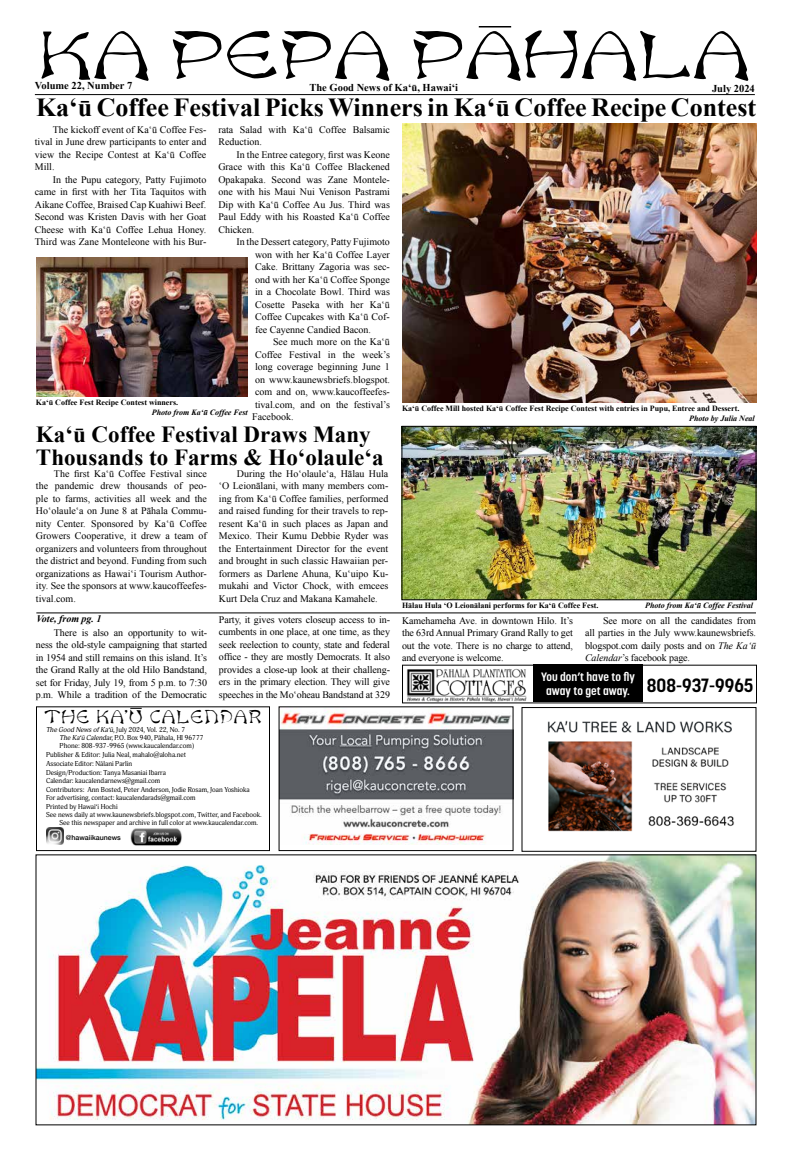
<style>
.page{position:relative;width:792px;height:1152px;background:#fff}
.page>*{position:absolute;margin:0;border:0;box-sizing:border-box;transform-origin:0 0}
.t1{font:68px "Bamboo Normal";color:#000;scale:1.19 1}
.t2{font:700 26px "Times New Roman";color:#000}
.t3{font:700 23px/23px "Times New Roman";color:#000}
.t4{font:19px "Bamboo Normal";letter-spacing:.06em;color:#000}
.t5{font:700 12px/14.4px "Korolev Condensed";color:#fff;scale:1.1 1}
.t6{font:700 10.5px "Times New Roman";color:#000}
.t7{font:10px/12.5px "Times New Roman";color:#000;text-align:justify}
.t8{font:italic 700 10px "Times New Roman";color:#000}
.t9{font:700 8px "Times New Roman";color:#000}
.t10{font:italic 700 8px "Times New Roman";color:#000}
.t11{font:7px/8.8px "Adonis";color:#000}
.t12{font:500 7px "Helvetica Neue";color:#000}
.s1{font-style:italic}
</style>
<div class="page">
<div style="left:36px;top:707px;width:234px;height:144px;border:1px solid #000"></div>
<svg style="left:130px;top:708px;width:12px;height:1px"></svg>
<img style="left:130px;top:828px;width:52px;height:18px">
<img style="left:46px;top:828px;width:17px;height:17px">
<img style="left:281px;top:709px;width:230px;height:135px">
<div style="left:279px;top:707px;width:234px;height:144px;border:1px solid #000"></div>
<hr style="left:35px;top:94px;width:720px;height:1px;background:#000">
<hr style="left:479px;top:26px;width:32px;height:2px;background:#000">
<img style="left:38px;top:857px;width:716px;height:266px">
<img style="left:547px;top:720px;width:187px;height:112px">
<div style="left:522px;top:707px;width:234px;height:144px;border:1px solid #000"></div>
<img style="left:402px;top:124px;width:354px;height:279px">
<img style="left:36px;top:257px;width:211px;height:139px">
<img style="left:404px;top:428px;width:350px;height:170px">
<div style="left:402px;top:426px;width:354px;height:174px;border:1px solid #000"></div>
<hr style="left:36px;top:612px;width:720px;height:1px;background:#000">
<div style="left:533px;top:665px;width:110px;height:37px;background:#000"></div>
<img style="left:407px;top:668px;width:120px;height:33px">
<div style="left:402px;top:665px;width:355px;height:38px;border:1px solid #000"></div>
<h1 class="t1" style="left:38px;top:19px;width:599px">KA PEPA PAHALA</h1>
<p class="t6" style="left:309px;top:81px;width:150px">The Good News of Ka‘ū, Hawai‘i</p>
<p class="t6" style="left:712px;top:81px;width:44px">July 2024</p>
<p class="t7" style="left:35px;top:123px;width:173px;text-indent:18px">The kickoff event of Ka‘ū Coffee Fes&shy;tival in June drew participants to enter and view the Recipe Contest at Ka‘ū Coffee Mill.</p>
<p class="t7" style="left:35px;top:173px;width:173px;text-indent:18px">In the Pupu category, Patty Fujimoto came in first with her Tita Taquitos with Aikane Coffee, Braised Cap Kuahiwi Beef.<br>Second was Kristen Davis with her Goat Cheese with Ka‘ū Coffee Lehua Honey.<br>Third was Zane Monteleone with his Bur-</p>
<p class="t6" style="left:35px;top:78px;width:99px">Volume 22, Number 7</p>
<h2 class="t2" style="left:36px;top:89px;width:722px">Ka‘ū Coffee Festival Picks Winners in Ka‘ū Coffee Recipe Contest</h2>
<p class="t7" style="left:218px;top:123px;width:173px">rata Salad with Ka‘ū Coffee Balsamic<br>Reduction.</p>
<p class="t7" style="left:218px;top:148px;width:173px;text-indent:18px">In the Entree category, first was Keone Grace with this Ka‘ū Coffee Blackened Opakapaka. Second was Zane Montele&shy;one with his Maui Nui Venison Pastrami Dip with Ka‘ū Coffee Au Jus. Third was Paul Eddy with his Roasted Ka‘ū Coffee Chicken.</p>
<p class="t7" style="left:255px;top:236px;width:136px;text-indent:-19px">In the Dessert category, Patty Fujimoto won with her Ka‘ū Coffee Layer Cake. Brittany Zagoria was sec&shy;ond with her Ka‘ū Coffee Sponge in a Chocolate Bowl. Third was Cosette Paseka with her Ka‘ū Coffee Cupcakes with Ka‘ū Cof&shy;fee Cayenne Candied Bacon.</p>
<p class="t7" style="left:252px;top:336px;width:139px;text-indent:21px">See much more on the Ka‘ū Coffee Festival in the week’s long coverage beginning June 1 on www.kaunewsbriefs.blogspot. com and on, www.kaucoffeefes&shy;tival.com, and on the festival’s Facebook.</p>
<p class="t9" style="left:36px;top:397px;width:144px">Ka‘ū Coffee Fest Recipe Contest winners.</p>
<p class="t10" style="left:152px;top:406px;width:97px">Photo from Ka‘ū Coffee Fest</p>
<p class="t9" style="left:402px;top:403px;width:339px">Kaʻū Coffee Mill hosted Kaʻū Coffee Fest Recipe Contest with entries in Pupu, Entree and Dessert.</p>
<p class="t10" style="left:689px;top:413px;width:67px">Photo by Julia Neal</p>
<h3 class="t3" style="left:36px;top:422px;width:349px">Ka‘ū Coffee Festival Draws Many<br>Thousands to Farms &amp; Ho‘olaule‘a</h3>
<p class="t7" style="left:36px;top:467px;width:173px;text-indent:18px">The first Ka‘ū Coffee Festival since the pandemic drew thousands of peo&shy;ple to farms, activities all week and the Ho‘olaule‘a on June 8 at Pāhala Commu&shy;nity Center. Sponsored by Ka‘ū Coffee Growers Cooperative, it drew a team of organizers and volunteers from throughout the district and beyond. Funding from such organizations as Hawai‘i Tourism Author&shy;ity. See the sponsors at www.kaucoffeefes&shy;tival.com.</p>
<p class="t7" style="left:219px;top:467px;width:171px;text-indent:18px">During the Ho‘olaule‘a, Hālau Hula ‘O Leionālani, with many members com&shy;ing from Kaʻū Coffee families, performed and raised funding for their travels to rep&shy;resent Kaʻū in such places as Japan and Mexico. Their Kumu Debbie Ryder was the Entertainment Director for the event and brought in such classic Hawaiian per&shy;formers as Darlene Ahuna, Ku‘uipo Ku&shy;mukahi and Victor Chock, with emcees Kurt Dela Cruz and Makana Kamahele.</p>
<p class="t9" style="left:402px;top:599px;width:198px">Hālau Hula ‘O Leionālani performs for Ka‘ū Coffee Fest.</p>
<p class="t10" style="left:645px;top:599px;width:109px">Photo from Ka‘ū Coffee Festival</p>
<p class="t8" style="left:36px;top:612px;width:67px">Vote, from pg. 1</p>
<p class="t7" style="left:36px;top:626px;width:173px;text-indent:18px">There is also an opportunity to wit&shy;ness the old-style campaigning that started in 1954 and still remains on this island. It’s the Grand Rally at the old Hilo Bandstand, set for Friday, July 19, from 5 p.m. to 7:30 p.m. While a tradition of the Democratic</p>
<p class="t7" style="left:219px;top:613px;width:173px">Party, it gives voters closeup access to in&shy;cumbents in one place, at one time, as they seek reelection to county, state and federal office - they are mostly Democrats. It also provides a close-up look at their challeng&shy;ers in the primary election. They will give speeches in the Mo‘oheau Bandstand at 329</p>
<p class="t7" style="left:402px;top:614px;width:173px">Kamehameha Ave. in downtown Hilo. It’s the 63rd Annual Primary Grand Rally to get out the vote. There is no charge to attend, and everyone is welcome.</p>
<p class="t7" style="left:585px;top:614px;width:173px;text-indent:18px">See more on all the candidates from all parties in the July www.kaunewsbriefs. blogspot.com daily posts and on <span class="s1">The Ka‘ū Calendar</span>’s facebook page.</p>
<p class="t5" style="left:546px;top:669px;width:190px;text-indent:-5px">You don’t have to fly<br>away to get away. <sup>808-937-9965</sup></p>
<h3 class="t4" style="left:44px;top:707px;width:219px">THE KA’U CALENDAR</h3>
<p class="t11" style="left:60px;top:725px;width:145px;text-indent:-14px"><span class="s1">The Good News ofKa‘ū,</span>July 2024, Vol. 22, No. 7<br><span class="s1">The Ka‘ū Calendar,</span>P.O. Box 940, Pāhala, HI 96777</p>
<p class="t11" style="left:46px;top:742px;width:205px;text-indent:14px">Phone: 808-937-9965 (www.kaucalendar.com)<br>Publisher &amp; Editor: Julia Neal, mahalo@aloha.net<br>Associate Editor: Nālani Parlin<br>Design/Production: Tanya Masaniai Ibarra<br>Calendar: kaucalendarnews@gmail.com<br>Contributors: Ann Bosted, Peter Anderson, Jodie Rosam, Joan Yoshioka</p>
<p class="t11" style="left:46px;top:794px;width:151px">For advertising, contact: kaucalendarads@gmail.com</p>
<p class="t11" style="left:46px;top:802px;width:73px">Printed by Hawai‘i Hochi</p>
<p class="t11" style="left:46px;top:810px;width:217px">See news daily at www.kaunewsbriefs.blogspot.com, Twitter, and Facebook.</p>
<p class="t11" style="left:59px;top:819px;width:200px">See this newspaper and archive in full color at www.kaucalendar.com.</p>
<p class="t12" style="left:66px;top:832px;width:56px">@hawaiikaunews</p>
</div>
